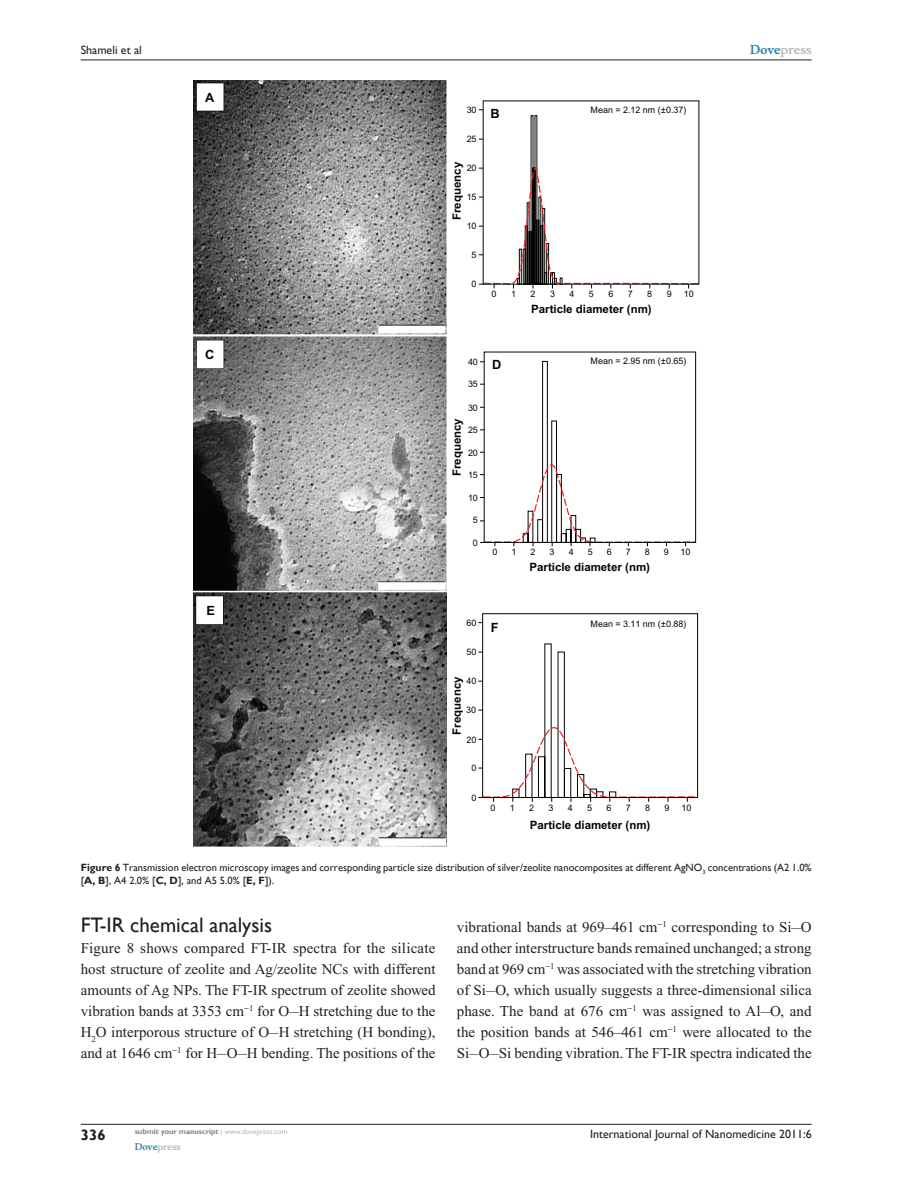
<style>
.page{position:relative;width:918px;height:1188px;background:#fff}
.page>*{position:absolute;margin:0;border:0;box-sizing:border-box;transform-origin:0 0}
.t1{font:21px "Gill Sans";color:#231f20}
.t2{font:15px/21px "Times New Roman";color:#231f20;text-align:justify}
.t3{font:700 15px "Gill Sans";color:#231f20}
.t4{font:700 12.75px "Arial";color:#040503}
.t5{font:12px "Gill Sans";color:#231f20}
.t6{font:700 12px "Musee";color:#b8b9bc}
.t7{font:700 11.55px "Arial";color:#040503}
.t8{font:10.5px/13.5px "Gill Sans";color:#231f20}
.t9{font:700 9px "Musee";color:#b8b9bc}
.t10{font:8.85px "Arial";color:#040503}
.t11{font:700 7.5px "Gill Sans";color:#808285}
.s1{color:#3485ae}
.s2{font-weight:700}
.s3{font-weight:400;color:#b8b9bc}
</style>
<div class="page">
<hr style="left:81px;top:1124px;width:731px;height:1px;background:#231f20">
<hr style="left:81px;top:60px;width:731px;height:1px;background:#231f20">
<img style="left:193px;top:81px;width:253px;height:765px">
<svg style="left:482px;top:100px;width:217px;height:698px"></svg>
<p class="t5" style="left:81px;top:43px;width:63px">Shameli et al</p>
<p class="t4" style="left:205px;top:91px;width:11px">A</p>
<p class="t4" style="left:205px;top:347px;width:11px">C</p>
<p class="t4" style="left:206px;top:603px;width:10px">E</p>
<p class="t10" style="left:467px;top:105px;width:11px">30</p>
<p class="t10" style="left:467px;top:134px;width:11px">25</p>
<p class="t10" style="left:467px;top:163px;width:11px">20</p>
<p class="t10" style="left:467px;top:192px;width:11px">15</p>
<p class="t10" style="left:467px;top:221px;width:11px">10</p>
<p class="t10" style="left:472px;top:250px;width:6px">5</p>
<p class="t10" style="left:472px;top:279px;width:6px">0</p>
<p class="t7" style="left:450px;top:220px;width:60px;rotate:-90deg">Frequency</p>
<p class="t4" style="left:491px;top:106px;width:11px">B</p>
<p class="t10" style="left:591px;top:105px;width:97px">Mean = 2.12 nm (±0.37)</p>
<p class="t10" style="left:492px;top:289px;width:6px">0</p>
<p class="t10" style="left:511px;top:289px;width:6px">1</p>
<p class="t10" style="left:531px;top:289px;width:6px">2</p>
<p class="t10" style="left:550px;top:289px;width:6px">3</p>
<p class="t10" style="left:569px;top:289px;width:6px">4</p>
<p class="t10" style="left:589px;top:289px;width:6px">5</p>
<p class="t10" style="left:608px;top:289px;width:6px">6</p>
<p class="t10" style="left:628px;top:289px;width:6px">7</p>
<p class="t10" style="left:647px;top:289px;width:6px">8</p>
<p class="t10" style="left:667px;top:289px;width:6px">9</p>
<p class="t10" style="left:684px;top:289px;width:11px">10</p>
<p class="t7" style="left:531px;top:302px;width:122px">Particle diameter (nm)</p>
<p class="t10" style="left:468px;top:357px;width:11px">40</p>
<p class="t10" style="left:468px;top:379px;width:11px">35</p>
<p class="t10" style="left:468px;top:403px;width:11px">30</p>
<p class="t7" style="left:450px;top:476px;width:60px;rotate:-90deg">Frequency</p>
<p class="t10" style="left:468px;top:425px;width:11px">25</p>
<p class="t10" style="left:468px;top:448px;width:11px">20</p>
<p class="t10" style="left:468px;top:470px;width:11px">15</p>
<p class="t10" style="left:468px;top:492px;width:11px">10</p>
<p class="t10" style="left:473px;top:515px;width:6px">5</p>
<p class="t10" style="left:473px;top:538px;width:6px">0</p>
<p class="t4" style="left:492px;top:357px;width:11px">D</p>
<p class="t10" style="left:591px;top:356px;width:97px">Mean = 2.95 nm (±0.65)</p>
<p class="t10" style="left:493px;top:547px;width:6px">0</p>
<p class="t10" style="left:512px;top:547px;width:6px">1</p>
<p class="t10" style="left:531px;top:547px;width:6px">2</p>
<p class="t10" style="left:550px;top:547px;width:6px">3</p>
<p class="t10" style="left:569px;top:547px;width:6px">4</p>
<p class="t10" style="left:588px;top:547px;width:6px">5</p>
<p class="t10" style="left:607px;top:547px;width:6px">6</p>
<p class="t10" style="left:626px;top:547px;width:6px">7</p>
<p class="t10" style="left:645px;top:547px;width:6px">8</p>
<p class="t10" style="left:664px;top:547px;width:6px">9</p>
<p class="t10" style="left:680px;top:547px;width:11px">10</p>
<p class="t7" style="left:530px;top:560px;width:122px">Particle diameter (nm)</p>
<p class="t10" style="left:467px;top:618px;width:11px">60</p>
<p class="t10" style="left:467px;top:647px;width:11px">50</p>
<p class="t10" style="left:467px;top:676px;width:11px">40</p>
<p class="t10" style="left:466px;top:705px;width:11px">30</p>
<p class="t10" style="left:467px;top:735px;width:11px">20</p>
<p class="t10" style="left:472px;top:763px;width:6px">0</p>
<p class="t10" style="left:472px;top:793px;width:6px">0</p>
<p class="t7" style="left:450px;top:735px;width:60px;rotate:-90deg">Frequency</p>
<p class="t4" style="left:491px;top:620px;width:9px">F</p>
<p class="t10" style="left:591px;top:619px;width:97px">Mean = 3.11 nm (±0.88)</p>
<p class="t10" style="left:491px;top:803px;width:6px">0</p>
<p class="t10" style="left:510px;top:803px;width:6px">1</p>
<p class="t10" style="left:529px;top:803px;width:6px">2</p>
<p class="t10" style="left:549px;top:803px;width:6px">3</p>
<p class="t10" style="left:568px;top:803px;width:6px">4</p>
<p class="t10" style="left:587px;top:803px;width:6px">5</p>
<p class="t10" style="left:607px;top:803px;width:6px">6</p>
<p class="t10" style="left:626px;top:803px;width:6px">7</p>
<p class="t10" style="left:645px;top:803px;width:6px">8</p>
<p class="t10" style="left:665px;top:803px;width:6px">9</p>
<p class="t10" style="left:681px;top:803px;width:11px">10</p>
<p class="t7" style="left:530px;top:818px;width:122px">Particle diameter (nm)</p>
<p class="t6" style="left:750px;top:43px;width:63px"><span class="s1">Dove</span>press</p>
<p class="t8" style="left:81px;top:861px;width:732px"><span class="s2">Figure 6</span> Transmission electron microscopy images and corresponding particle size distribution of silver/zeolite nanocomposites at different AgNO<sub>3</sub> concentrations (A2 1.0% [<span class="s2">A, B</span>], A4 2.0% [<span class="s2">C, D</span>], and A5 5.0% [<span class="s2">E, F</span>]).</p>
<h1 class="t1" style="left:81px;top:913px;width:193px">FT-IR chemical analysis</h1>
<p class="t2" style="left:81px;top:938px;width:356px">Figure 8 shows compared FT-IR spectra for the silicate host structure of zeolite and Ag/zeolite NCs with different amounts of Ag NPs. The FT-IR spectrum of zeolite showed vibration bands at 3353 cm−<sup>1</sup> for O–H stretching due to the H<sub>2</sub>O interporous structure of O–H stretching (H bonding), and at 1646 cm−<sup>1</sup> for H–O–H bending. The positions of the</p>
<p class="t2" style="left:457px;top:917px;width:356px">vibrational bands at 969–461 cm−<sup>1</sup> corresponding to Si–O and other interstructure bands remained unchanged; a strong band at 969 cm <sup>1</sup> was associated with the stretching vibration of Si–O, which usually suggests a three-dimensional silica phase. The band at 676 cm−<sup>1</sup> was assigned to Al–O, and the position bands at 546–461 cm−<sup>1</sup> were allocated to the Si–O–Si bending vibration. The FT-IR spectra indicated the</p>
<p class="t3" style="left:81px;top:1126px;width:26px">336</p>
<p class="t11" style="left:135px;top:1127px;width:154px">submit your manuscript <span class="s3">| www.dovepress.com</span></p>
<p class="t9" style="left:135px;top:1141px;width:48px"><span class="s1">Dove</span>press</p>
<p class="t5" style="left:590px;top:1127px;width:223px">International Journal of Nanomedicine 2011:6</p>
</div>
